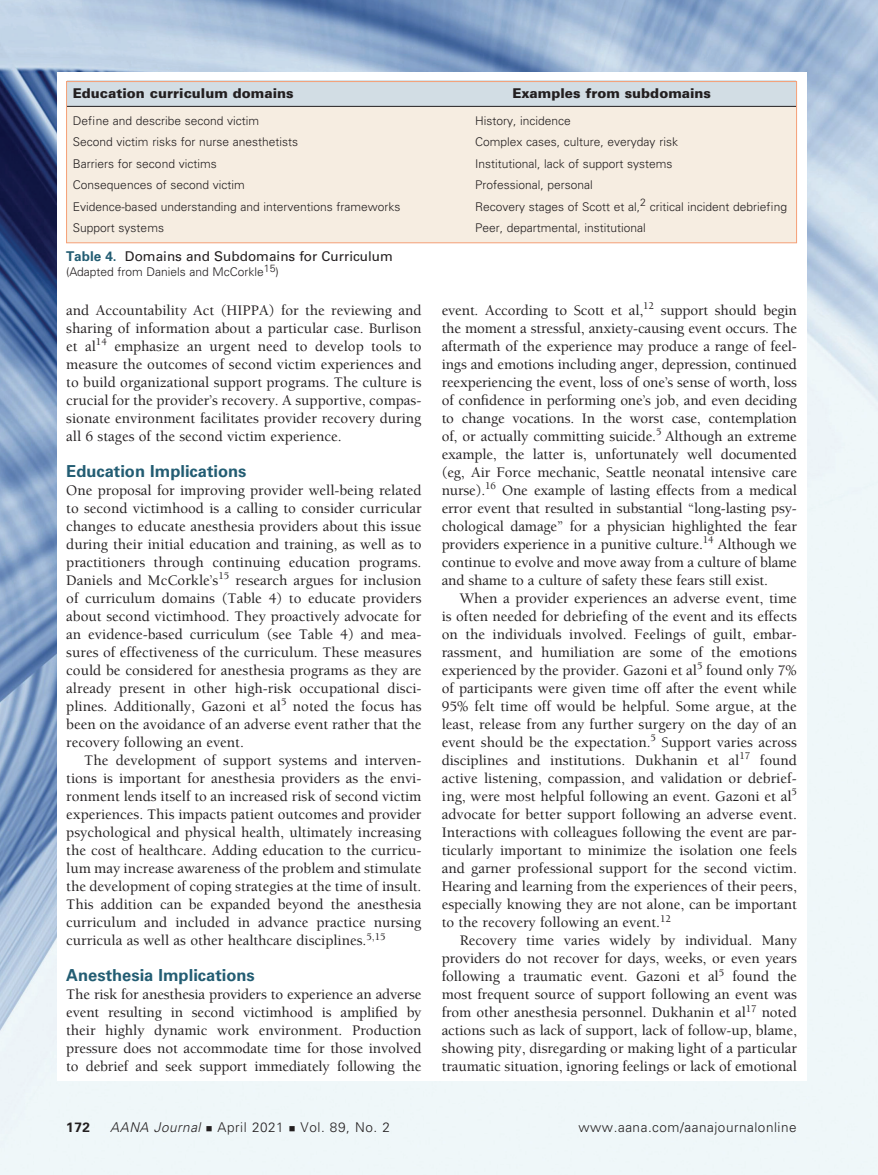
<style>
.page{position:relative;width:878px;height:1175px;background:#fff}
.page>*{position:absolute;margin:0;border:0;box-sizing:border-box;transform-origin:0 0}
.A_Head_N{font:700 16.5px "Univers LT Pro 65";color:#235d73}
.Body_text_indent_N{font:500 15px/18px "Berkeley";color:#231f20;text-align:justify}
.Body_text_N{font:500 15px/18px "Berkeley";letter-spacing:-.01em;color:#231f20;text-align:justify}
.t1{font:300 13.5px "Univers";letter-spacing:.04em;color:#231f20}
.Tab_fig_Head_w_color{font:900 13.5px "Univers LT Pro 75";color:#231f20}
.Tab_Fig_title{font:13.5px "Univers";color:#231f20}
.t2{font:700 13.5px "Univers LT Pro 65";color:#231f20}
.Tab_Fig_body_text{font:300 12px "Univers";color:#231f20}
.Tab_Fig_ref{font:300 12px "Univers";color:#231f20}
.s1{font-weight:700;color:#235d73}
.s2{font-family:"Univers LT Pro 45";font-style:italic}
</style>
<div class="page">
<img style="left:0;top:0;width:877px;height:1174px">
<div style="left:57px;top:72px;width:749px;height:1008px;background:#fff"></div>
<div style="left:67px;top:82px;width:729px;height:161px;background:#f6ede1"></div>
<div style="left:67px;top:80px;width:729px;height:26px;background:#d2dde4"></div>
<hr style="left:67px;top:106px;width:729px;height:1px;background:#231f20">
<div style="left:66px;top:81px;width:730px;height:162px;border:1px solid #f5a077"></div>
<p class="Tab_fig_Head_w_color" style="left:73px;top:83px;width:222px">Education curriculum domains</p>
<p class="Tab_fig_Head_w_color" style="left:512px;top:83px;width:200px">Examples from subdomains</p>
<p class="Tab_Fig_body_text" style="left:73px;top:113px;width:188px">Define and describe second victim</p>
<p class="Tab_Fig_body_text" style="left:475px;top:113px;width:97px">History, incidence</p>
<p class="Tab_Fig_body_text" style="left:73px;top:135px;width:227px">Second victim risks for nurse anesthetists</p>
<p class="Tab_Fig_body_text" style="left:475px;top:135px;width:204px">Complex cases, culture, everyday risk</p>
<p class="Tab_Fig_body_text" style="left:73px;top:156px;width:145px">Barriers for second victims</p>
<p class="Tab_Fig_body_text" style="left:475px;top:156px;width:199px">Institutional, lack of support systems</p>
<p class="Tab_Fig_body_text" style="left:73px;top:178px;width:173px">Consequences of second victim</p>
<p class="Tab_Fig_body_text" style="left:475px;top:178px;width:119px">Professional, personal</p>
<p class="Tab_Fig_body_text" style="left:73px;top:199px;width:329px">Evidence-based understanding and interventions frameworks</p>
<p class="Tab_Fig_body_text" style="left:475px;top:199px;width:313px">Recovery stages of Scott et al,<sup>2</sup> critical incident debriefing</p>
<p class="Tab_Fig_body_text" style="left:73px;top:220px;width:93px">Support systems</p>
<p class="Tab_Fig_body_text" style="left:475px;top:220px;width:172px">Peer, departmental, institutional</p>
<p class="Tab_Fig_title" style="left:66px;top:248px;width:328px"><span class="s1">Table 4.</span> Domains and Subdomains for Curriculum</p>
<p class="Tab_Fig_ref" style="left:66px;top:265px;width:214px">(Adapted from Daniels and McCorkle<sup>15</sup>)</p>
<p class="Body_text_indent_N" style="left:66px;top:302px;width:357px">and Accountability Act (HIPPA) for the reviewing and sharing of information about a particular case. Burlison et al<sup>14</sup> emphasize an urgent need to develop tools to measure the outcomes of second victim experiences and to build organizational support programs. The culture is crucial for the provider’s recovery. A supportive, compas&shy;sionate environment facilitates provider recovery during all 6 stages of the second victim experience.</p>
<p class="A_Head_N" style="left:66px;top:460px;width:182px">Education Implications</p>
<p class="Body_text_N" style="left:66px;top:482px;width:357px">One proposal for improving provider well-being related to second victimhood is a calling to consider curricular changes to educate anesthesia providers about this issue during their initial education and training, as well as to practitioners through continuing education programs.<br>Daniels and McCorkle’s<sup>15</sup> research argues for inclusion of curriculum domains (Table 4) to educate providers about second victimhood. They proactively advocate for an evidence-based curriculum (see Table 4) and mea&shy;sures of effectiveness of the curriculum. These measures could be considered for anesthesia programs as they are already present in other high-risk occupational disci&shy;plines. Additionally, Gazoni et al<sup>5</sup> noted the focus has been on the avoidance of an adverse event rather that the recovery following an event.</p>
<p class="Body_text_indent_N" style="left:66px;top:752px;width:357px;text-indent:18px">The development of support systems and interven&shy;tions is important for anesthesia providers as the envi&shy;ronment lends itself to an increased risk of second victim experiences. This impacts patient outcomes and provider psychological and physical health, ultimately increasing the cost of healthcare. Adding education to the curricu&shy;lum may increase awareness of the problem and stimulate the development of coping strategies at the time of insult.<br>This addition can be expanded beyond the anesthesia curriculum and included in advance practice nursing curricula as well as other healthcare disciplines.<sup>5,15</sup></p>
<p class="A_Head_N" style="left:66px;top:964px;width:190px">Anesthesia Implications</p>
<p class="Body_text_N" style="left:66px;top:986px;width:357px">The risk for anesthesia providers to experience an adverse event resulting in second victimhood is amplified by their highly dynamic work environment. Production pressure does not accommodate time for those involved to debrief and seek support immediately following the</p>
<p class="Body_text_N" style="left:441px;top:302px;width:357px">event. According to Scott et al,<sup>12</sup> support should begin the moment a stressful, anxiety-causing event occurs. The aftermath of the experience may produce a range of feel&shy;ings and emotions including anger, depression, continued reexperiencing the event, loss of one’s sense of worth, loss of confidence in performing one’s job, and even deciding to change vocations. In the worst case, contemplation of, or actually committing suicide.<sup>5</sup> Although an extreme example, the latter is, unfortunately well documented (eg, Air Force mechanic, Seattle neonatal intensive care nurse).<sup>16</sup> One example of lasting effects from a medical error event that resulted in substantial “long-lasting psy&shy;chological damage” for a physician highlighted the fear providers experience in a punitive culture.<sup>14</sup> Although we continue to evolve and move away from a culture of blame and shame to a culture of safety these fears still exist.</p>
<p class="Body_text_indent_N" style="left:441px;top:590px;width:357px;text-indent:18px">When a provider experiences an adverse event, time is often needed for debriefing of the event and its effects on the individuals involved. Feelings of guilt, embar&shy;rassment, and humiliation are some of the emotions experienced by the provider. Gazoni et al<sup>5</sup> found only 7% of participants were given time off after the event while 95% felt time off would be helpful. Some argue, at the least, release from any further surgery on the day of an event should be the expectation.<sup>5</sup> Support varies across disciplines and institutions. Dukhanin et al<sup>17</sup> found active listening, compassion, and validation or debrief&shy;ing, were most helpful following an event. Gazoni et al<sup>5 </sup>advocate for better support following an adverse event.<br>Interactions with colleagues following the event are par&shy;ticularly important to minimize the isolation one feels and garner professional support for the second victim.<br>Hearing and learning from the experiences of their peers, especially knowing they are not alone, can be important to the recovery following an event.<sup>12</sup></p>
<p class="Body_text_indent_N" style="left:441px;top:932px;width:357px;text-indent:18px">Recovery time varies widely by individual. Many providers do not recover for days, weeks, or even years following a traumatic event. Gazoni et al<sup>5</sup> found the most frequent source of support following an event was from other anesthesia personnel. Dukhanin et al<sup>17</sup> noted actions such as lack of support, lack of follow-up, blame, showing pity, disregarding or making light of a particular traumatic situation, ignoring feelings or lack of emotional</p>
<p class="t2" style="left:66px;top:1117px;width:25px">172</p>
<p class="t1" style="left:110px;top:1119px;width:281px"><span class="s2">AANA Journal</span> ■ April 2021 ■ Vol. 89, No. 2</p>
<p class="t1" style="left:578px;top:1119px;width:220px">www.aana.com/aanajournalonline</p>
</div>
